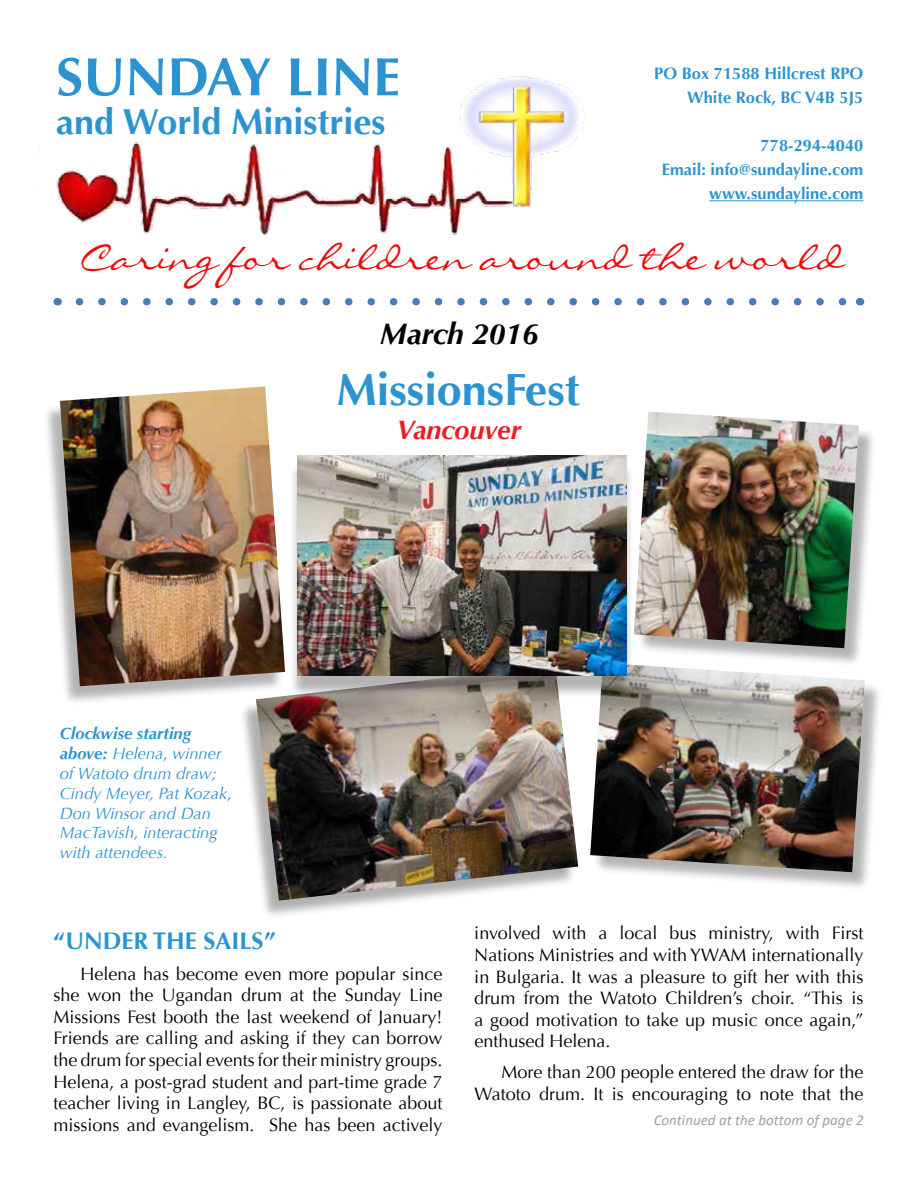
<style>
.page{position:relative;width:918px;height:1188px;background:#fff}
.page>*{position:absolute;margin:0;border:0;box-sizing:border-box;transform-origin:0 0}
.t1{font:700 54px "Optima";color:#2c93d1}
.t2{font:700 45px "Optima";color:#2c93d1}
.t3{font:36px "Liorah BT";color:#ee0808}
.t4{font:700 36px "Optima";color:#2c93d1}
.t5{font:italic 700 30px "Optima";color:#000}
.t6{font:italic 700 27px "Optima";color:#ed1d24}
.t7{font:700 24px "Optima";color:#2c93d1}
.t8{font:18px/21.6px "Optima";color:#000;text-align:justify}
.t9{font:italic 16.5px/19.8px "Optima";color:#2c93d1}
.t10{font:700 16.5px/24px "Optima";color:#2c93d1;text-align:right}
.t11{font:italic 15px "Calibri";color:#a0a0a0}
.s1{font-weight:700}
</style>
<div class="page">
<hr style="left:709px;top:200px;width:154px;height:1px;background:#2c93d1">
<svg style="left:79px;top:298px;width:768px;height:7px"></svg>
<div style="left:43px;top:391px;width:241px;height:315px;background:#000;opacity:.3"></div>
<img style="left:60px;top:387px;width:225px;height:299px">
<img style="left:39px;top:76px;width:546px;height:160px">
<div style="left:593px;top:666px;width:290px;height:224px;background:#000;opacity:.3"></div>
<img style="left:590px;top:665px;width:275px;height:207px">
<div style="left:637px;top:414px;width:240px;height:253px;background:#000;opacity:.3"></div>
<img style="left:634px;top:412px;width:225px;height:236px">
<div style="left:239px;top:669px;width:337px;height:251px;background:#000;opacity:.31"></div>
<img style="left:256px;top:665px;width:322px;height:236px">
<div style="left:289px;top:462px;width:345px;height:236px;background:#000;opacity:.3"></div>
<img style="left:298px;top:456px;width:328px;height:219px">
<h1 class="t1" style="left:56px;top:46px;width:346px">SUNDAY LINE</h1>
<h3 class="t4" style="left:56px;top:101px;width:331px">and World Ministries</h3>
<p class="t10" style="left:654px;top:62px;width:211px">PO Box 71588 Hillcrest RPO<br>White Rock, BC V4B 5J5</p>
<p class="t10" style="left:662px;top:134px;width:203px">778-294-4040<br>Email: info@sundayline.com www.sundayline.com</p>
<h3 class="t3" style="left:81px;top:236px;width:764px">Caring for children around the world</h3>
<h3 class="t5" style="left:380px;top:316px;width:160px">March 2016</h3>
<h2 class="t2" style="left:337px;top:363px;width:245px">MissionsFest</h2>
<p class="t9" style="left:60px;top:724px;width:173px"><span class="s1">Clockwise starting above:</span> Helena, winner of Watoto drum draw;<br>Cindy Meyer, Pat Kozak,<br>Don Winsor and Dan<br>MacTavish, interacting with attendees.</p>
<h3 class="t6" style="left:397px;top:414px;width:126px">Vancouver</h3>
<h3 class="t7" style="left:53px;top:927px;width:224px">“UNDER THE SAILS”</h3>
<p class="t8" style="left:53px;top:963px;width:391px;text-indent:27px">Helena has become even more popular since she won the Ugandan drum at the Sunday Line Missions Fest booth the last weekend of January!<br>Friends are calling and asking if they can borrow the drum for special events for their ministry groups.<br>Helena, a post-grad student and part-time grade 7 teacher living in Langley, BC, is passionate about missions and evangelism. She has been actively</p>
<p class="t8" style="left:474px;top:923px;width:391px">involved with a local bus ministry, with First Nations Ministries and with YWAM internationally in Bulgaria. It was a pleasure to gift her with this drum from the Watoto Children’s choir. “This is a good motivation to take up music once again,” enthused Helena.</p>
<p class="t8" style="left:474px;top:1061px;width:391px;text-align:right">More than 200 people entered the draw for the<br>Watoto drum. It is encouraging to note that the</p>
<p class="t11" style="left:654px;top:1109px;width:212px">Continued at the bottom of page 2</p>
</div>
